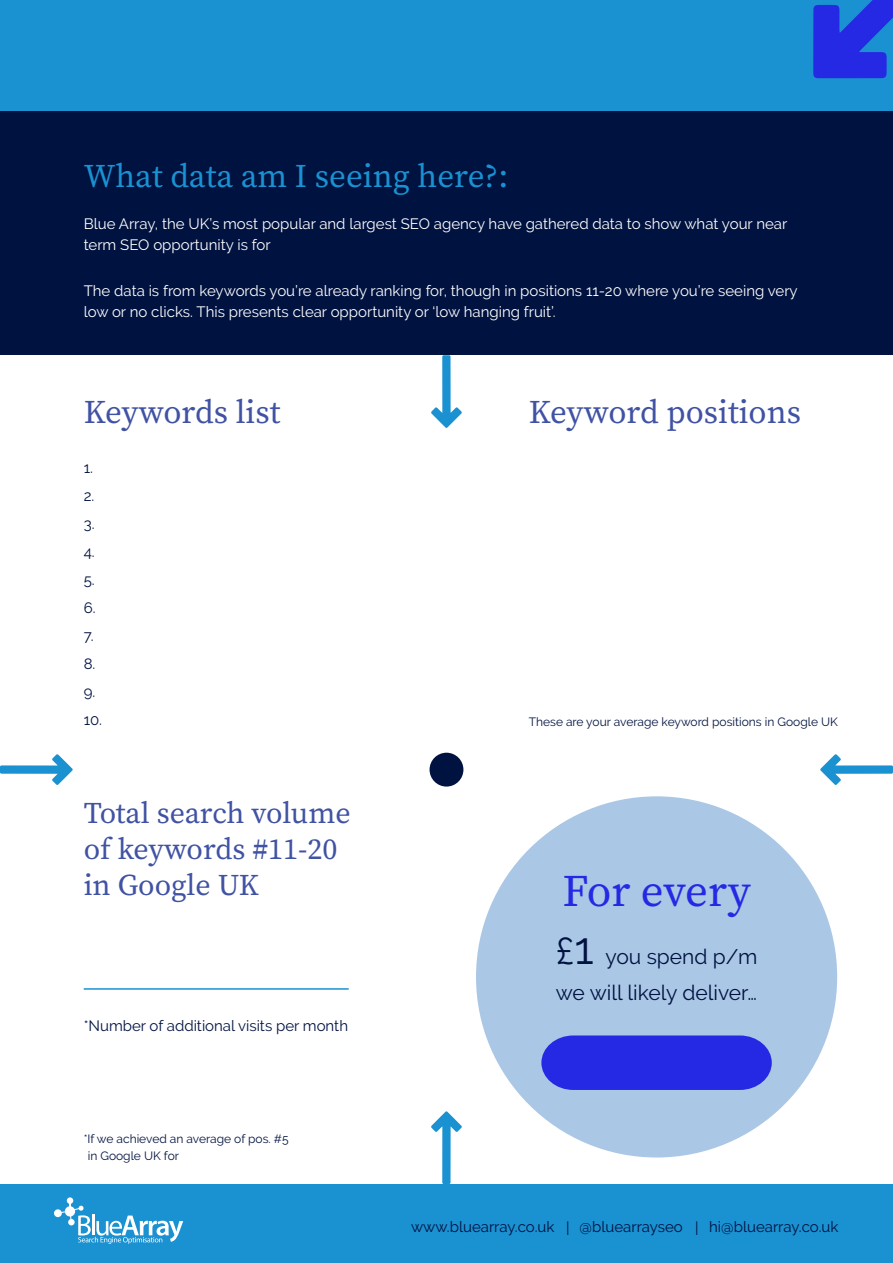
<style>
.page{position:relative;width:893px;height:1263px;background:#fff}
.page>*{position:absolute;margin:0;border:0;box-sizing:border-box;transform-origin:0 0}
.t1{font:45px "Source Serif Pro";letter-spacing:-.005em;color:#2629e3}
.t2{font:33px "Source Serif Pro";color:#4052a3}
.t3{font:33px "Source Serif Pro";color:#1a91d1}
.t4{font:30px/36px "Source Serif Pro";color:#4052a3}
.t5{font:21px/36.3px "Raleway";color:#001240}
.t6{font:15px/21px "Raleway";color:#fff}
.t7{font:15px/28px "Raleway";color:#001240}
.t8{font:12px/17.1px "Raleway";color:#001240}
.s1{font-size:37.5px}
.s2{font-size:45px}
</style>
<div class="page">
<div style="left:0;top:1184px;width:893px;height:79px;background:#1a91d1"></div>
<div style="left:0;top:0;width:893px;height:118px;background:#1a91d1"></div>
<div style="left:0;top:111px;width:893px;height:244px;background:#001240"></div>
<svg style="left:813px;top:0;width:80px;height:78px"></svg>
<svg style="left:431px;top:1111px;width:31px;height:73px"></svg>
<svg style="left:0;top:754px;width:73px;height:31px"></svg>
<svg style="left:431px;top:355px;width:31px;height:73px"></svg>
<svg style="left:820px;top:754px;width:73px;height:31px"></svg>
<div style="left:430px;top:753px;width:33px;height:33px;background:#001240;border-radius:50%"></div>
<hr style="left:84px;top:988px;width:265px;height:2px;background:#1a91d1">
<div style="left:476px;top:796px;width:361px;height:361px;background:#abc7e6;border-radius:50%"></div>
<svg style="left:541px;top:1035px;width:231px;height:55px;background:#2f34e3"></svg>
<div style="left:67px;top:1197px;width:6px;height:7px;background:#fff;border-radius:50%"></div>
<div style="left:54px;top:1209px;width:8px;height:8px;background:#fff;border-radius:50%"></div>
<svg style="left:61px;top:1203px;width:122px;height:41px"></svg>
<h2 class="t3" style="left:84px;top:154px;width:426px">What data am I seeing here?:</h2>
<p class="t6" style="left:84px;top:213px;width:705px">Blue Array, the UK’s most popular and largest SEO agency have gathered data to show what your near term SEO opportunity is for</p>
<p class="t6" style="left:84px;top:280px;width:715px">The data is from keywords you’re already ranking for, though in positions 11-20 where you’re seeing very low or no clicks. This presents clear opportunity or ‘low hanging fruit’.</p>
<h2 class="t2" style="left:84px;top:390px;width:198px">Keywords list</h2>
<p class="t7" style="left:84px;top:454px;width:20px">1.<br>2.<br>3.<br>4.<br>5.<br>6.<br>7.<br>8.<br>9.<br>10.</p>
<h3 class="t4" style="left:84px;top:795px;width:269px">Total search volume of keywords #11-20 in Google UK</h3>
<p class="t7" style="left:84px;top:1011px;width:266px">*Number of additional visits per month</p>
<p class="t8" style="left:88px;top:1130px;width:202px;text-indent:-4px">*If we achieved an average of pos. #5 in Google UK for</p>
<h2 class="t2" style="left:529px;top:390px;width:274px">Keyword positions</h2>
<p class="t8" style="left:529px;top:713px;width:311px">These are your average keyword positions in Google UK</p>
<h1 class="t1" style="left:562px;top:861px;width:190px">For every</h1>
<h3 class="t5" style="left:556px;top:938px;width:203px"><span class="s1">£</span><span class="s2">1</span> you spend p/m we will likely deliver…</h3>
<p class="t7" style="left:411px;top:1212px;width:145px">www.bluearray.co.uk</p>
<p class="t7" style="left:580px;top:1212px;width:105px">@bluearrayseo</p>
<p class="t7" style="left:709px;top:1212px;width:131px">hi@bluearray.co.uk</p>
<p class="t7" style="left:566px;top:1214px;width:5px">|</p>
<p class="t7" style="left:695px;top:1214px;width:5px">|</p>
</div>
